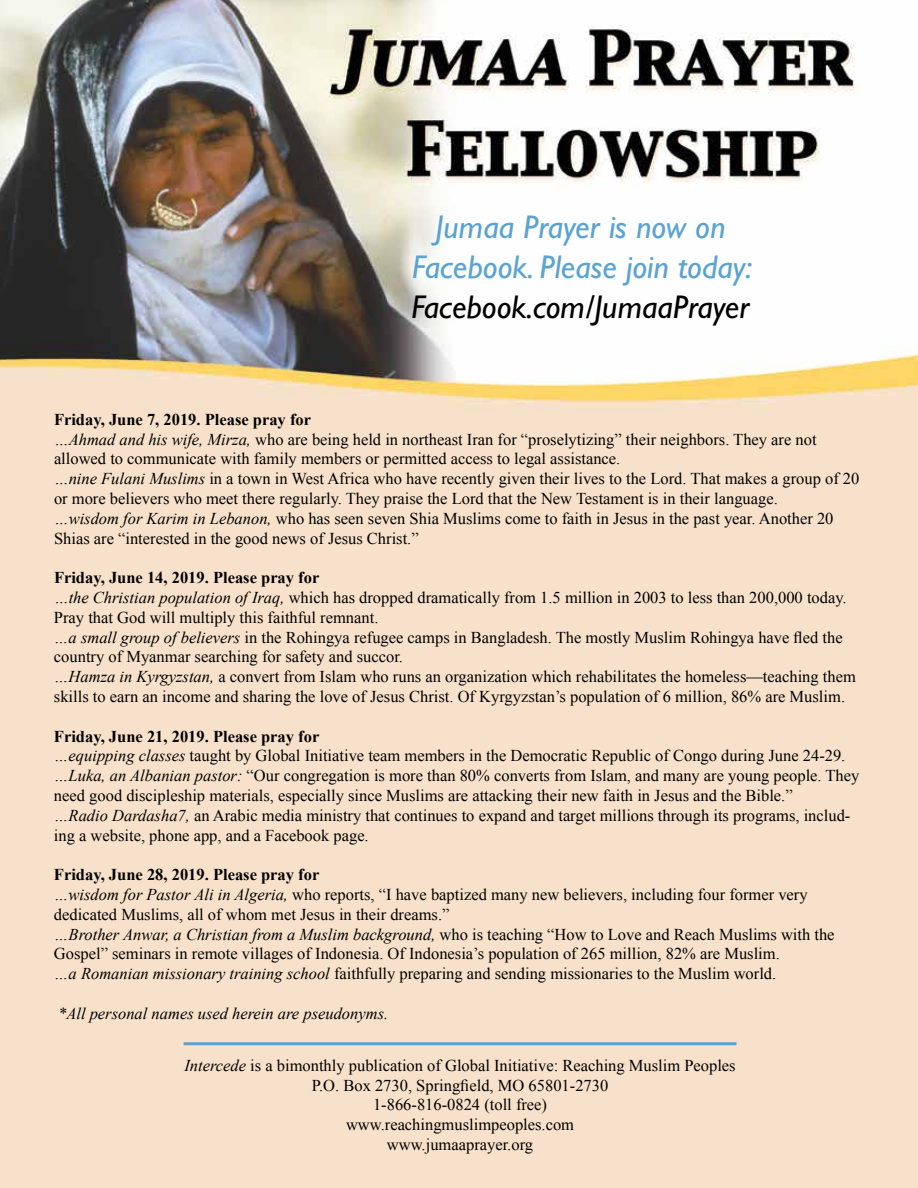
<style>
.page{position:relative;width:918px;height:1188px;background:#fff}
.page>*{position:absolute;margin:0;border:0;box-sizing:border-box;transform-origin:0 0}
.t1{font:italic 33px/39.6px "Gill Sans";color:#5aa3d2;text-align:center}
.t2{font:italic 33px "Gill Sans";color:#000}
.t3{font:16.5px/19.8px "Times New Roman";color:#000}
.t4{font:italic 16.5px "Times New Roman";color:#000}
.s1{font-weight:700}
.s2{font-style:italic}
</style>
<div class="page">
<img style="left:0;top:0;width:918px;height:1188px">
<hr style="left:184px;top:1042px;width:553px;height:3px;background:#5aa3d2">
<h1 class="t1" style="left:412px;top:208px;width:341px">Jumaa Prayer is now on<br>Facebook. Please join today:</h1>
<h1 class="t2" style="left:411px;top:288px;width:340px">Facebook.com/JumaaPrayer</h1>
<p class="t3" style="left:54px;top:409px;width:807px"><span class="s1">Friday, June 7, 2019. Please pray for<br></span><span class="s2">…Ahmad and his wife, Mirza,</span> who are being held in northeast Iran for “proselytizing” their neighbors. They are not allowed to communicate with family members or permitted access to legal assistance.<br><span class="s2">…nine Fulani Muslims</span> in a town in West Africa who have recently given their lives to the Lord. That makes a group of 20 or more believers who meet there regularly. They praise the Lord that the New Testament is in their language.<br><span class="s2">…wisdom for Karim in Lebanon,</span> who has seen seven Shia Muslims come to faith in Jesus in the past year. Another 20<br>Shias are “interested in the good news of Jesus Christ.”</p>
<p class="t3" style="left:54px;top:568px;width:803px"><span class="s1">Friday, June 14, 2019. Please pray for<br></span><span class="s2">…the Christian population of Iraq,</span> which has dropped dramatically from 1.5 million in 2003 to less than 200,000 today.<br>Pray that God will multiply this faithful remnant.<br><span class="s2">…a small group of believers</span> in the Rohingya refugee camps in Bangladesh. The mostly Muslim Rohingya have fled the country of Myanmar searching for safety and succor.<br><span class="s2">…Hamza in Kyrgyzstan,</span> a convert from Islam who runs an organization which rehabilitates the homeless—teaching them skills to earn an income and sharing the love of Jesus Christ. Of Kyrgyzstan’s population of 6 million, 86% are Muslim.</p>
<p class="t3" style="left:54px;top:726px;width:807px"><span class="s1">Friday, June 21, 2019. Please pray for<br></span><span class="s2">…equipping classes</span> taught by Global Initiative team members in the Democratic Republic of Congo during June 24-29. <span class="s2">…Luka, an Albanian pastor:</span> “Our congregation is more than 80% converts from Islam, and many are young people. They need good discipleship materials, especially since Muslims are attacking their new faith in Jesus and the Bible.”<br><span class="s2">…Radio Dardasha7,</span> an Arabic media ministry that continues to expand and target millions through its programs, includ&shy;ing a website, phone app, and a Facebook page.</p>
<p class="t3" style="left:54px;top:865px;width:782px"><span class="s1">Friday, June 28, 2019. Please pray for<br></span><span class="s2">…wisdom for Pastor Ali in Algeria,</span> who reports, “I have baptized many new believers, including four former very dedicated Muslims, all of whom met Jesus in their dreams.”<br><span class="s2">…Brother Anwar, a Christian from a Muslim background,</span> who is teaching “How to Love and Reach Muslims with the Gospel” seminars in remote villages of Indonesia. Of Indonesia’s population of 265 million, 82% are Muslim.<br><span class="s2">…a Romanian missionary training school</span> faithfully preparing and sending missionaries to the Muslim world.</p>
<p class="t4" style="left:58px;top:1004px;width:332px">*All personal names used herein are pseudonyms.</p>
<p class="t3" style="left:184px;top:1055px;width:553px;text-align:center"><span class="s2">Intercede</span> is a bimonthly publication of Global Initiative: Reaching Muslim Peoples P.O. Box 2730, Springfield, MO 65801-2730<br>1-866-816-0824 (toll free)<br>www.reachingmuslimpeoples.com<br>www.jumaaprayer.org</p>
</div>
